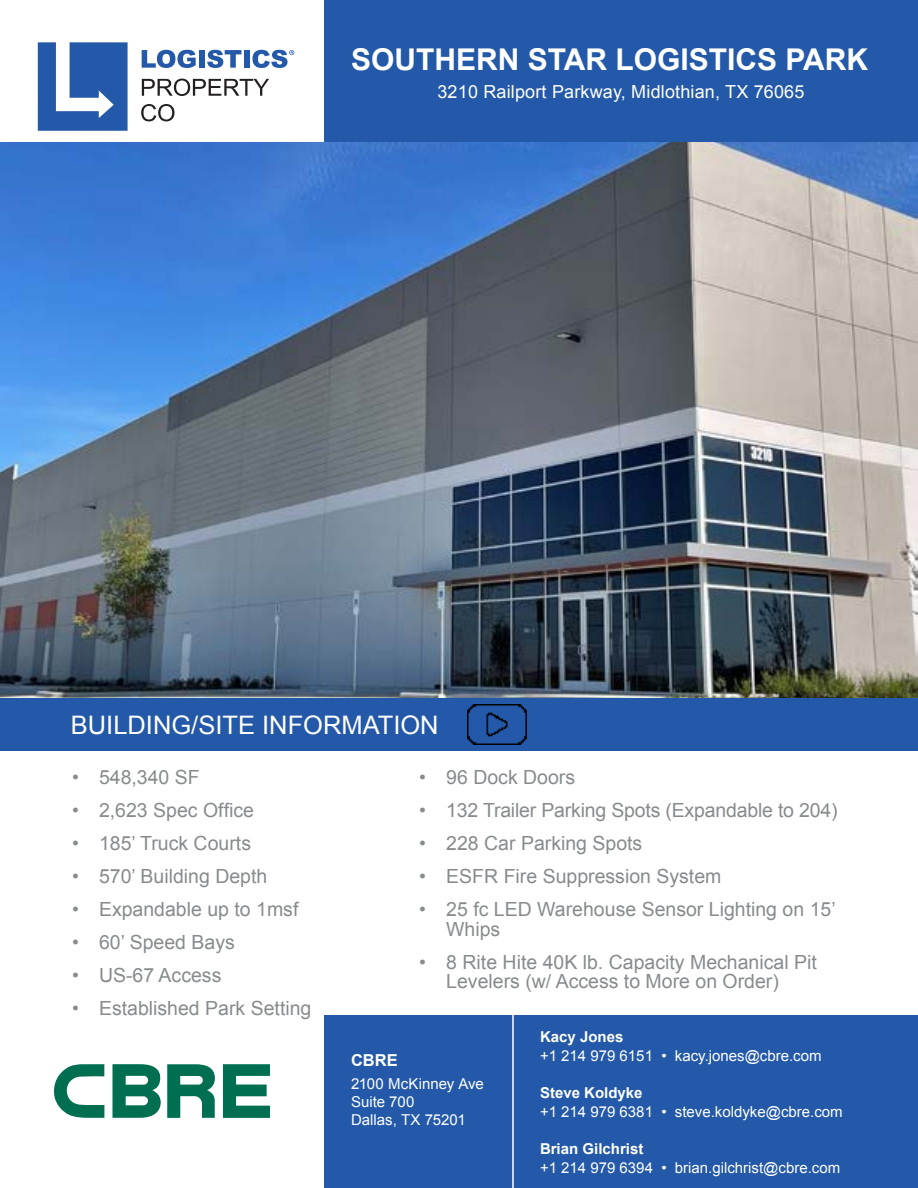
<style>
.page{position:relative;width:918px;height:1188px;background:#fff}
.page>*{position:absolute;margin:0;border:0;box-sizing:border-box;transform-origin:0 0}
.t1{font:700 30px "Arial";color:#fff}
.t2{font:25.5px "Arial";color:#fff}
.t3{font:19.5px/19.5px "Arial";color:#878b8d}
.t4{font:18px "Arial";letter-spacing:.01em;color:#fff}
.t5{font:700 16.5px "Arial";color:#fff}
.t6{font:15px/18px "Arial";color:#fff}
.t7{font:700 15px "Arial";color:#fff}
</style>
<div class="page">
<div style="left:324px;top:1015px;width:594px;height:173px;background:#2359a8"></div>
<hr style="left:512px;top:987px;width:2px;height:201px;background:#fff">
<div style="left:0;top:698px;width:918px;height:54px;background:#2359a8"></div>
<svg style="left:142px;top:79px;width:127px;height:17px"></svg>
<svg style="left:141px;top:104px;width:34px;height:17px"></svg>
<svg style="left:142px;top:50px;width:54px;height:18px"></svg>
<div style="left:199px;top:50px;width:5px;height:18px;background:#2359a8"></div>
<svg style="left:207px;top:50px;width:34px;height:18px"></svg>
<div style="left:244px;top:50px;width:5px;height:18px;background:#2359a8"></div>
<svg style="left:252px;top:50px;width:42px;height:18px"></svg>
<svg style="left:38px;top:42px;width:90px;height:89px"></svg>
<svg style="left:112px;top:1064px;width:49px;height:54px"></svg>
<svg style="left:223px;top:1064px;width:47px;height:54px"></svg>
<svg style="left:167px;top:1064px;width:48px;height:54px"></svg>
<svg style="left:54px;top:1064px;width:50px;height:54px"></svg>
<div style="left:324px;top:0;width:594px;height:143px;background:#2359a8"></div>
<img style="left:0;top:143px;width:918px;height:555px">
<img style="left:467px;top:704px;width:59px;height:41px">
<h1 class="t1" style="left:351px;top:39px;width:519px">SOUTHERN STAR LOGISTICS PARK</h1>
<p class="t4" style="left:437px;top:80px;width:369px">3210 Railport Parkway, Midlothian, TX 76065</p>
<h2 class="t2" style="left:71px;top:708px;width:369px">BUILDING/SITE INFORMATION</h2>
<p class="t3" style="left:72px;top:768px;width:129px">• 548,340 SF</p>
<p class="t3" style="left:72px;top:801px;width:184px">• 2,623 Spec Office</p>
<p class="t3" style="left:72px;top:834px;width:181px">• 185’ Truck Courts</p>
<p class="t3" style="left:72px;top:867px;width:197px">• 570’ Building Depth</p>
<p class="t3" style="left:72px;top:900px;width:228px">• Expandable up to 1msf</p>
<p class="t3" style="left:72px;top:933px;width:164px">• 60’ Speed Bays</p>
<p class="t3" style="left:72px;top:966px;width:151px">• US-67 Access</p>
<p class="t3" style="left:72px;top:999px;width:241px">• Established Park Setting</p>
<p class="t3" style="left:419px;top:768px;width:157px">• 96 Dock Doors</p>
<p class="t3" style="left:419px;top:801px;width:420px">• 132 Trailer Parking Spots (Expandable to 204)</p>
<p class="t3" style="left:419px;top:834px;width:225px">• 228 Car Parking Spots</p>
<p class="t3" style="left:419px;top:867px;width:304px">• ESFR Fire Suppression System</p>
<p class="t3" style="left:446px;top:900px;width:391px;text-indent:-27px">• 25 fc LED Warehouse Sensor Lighting on 15’<br>Whips</p>
<p class="t3" style="left:419px;top:952px;width:399px;text-align:center">• 8 Rite Hite 40K lb. Capacity Mechanical Pit<br>Levelers (w/ Access to More on Order)</p>
<p class="t7" style="left:540px;top:1027px;width:85px">Kacy Jones</p>
<p class="t6" style="left:540px;top:1047px;width:283px">+1 214 979 6151 • kacy.jones@cbre.com</p>
<p class="t5" style="left:351px;top:1049px;width:48px">CBRE</p>
<p class="t6" style="left:351px;top:1075px;width:134px">2100 McKinney Ave<br>Suite 700<br>Dallas, TX 75201</p>
<p class="t7" style="left:540px;top:1083px;width:104px">Steve Koldyke</p>
<p class="t6" style="left:540px;top:1103px;width:304px">+1 214 979 6381 • steve.koldyke@cbre.com</p>
<p class="t7" style="left:540px;top:1139px;width:105px">Brian Gilchrist</p>
<p class="t6" style="left:540px;top:1159px;width:302px">+1 214 979 6394 • brian.gilchrist@cbre.com</p>
</div>
